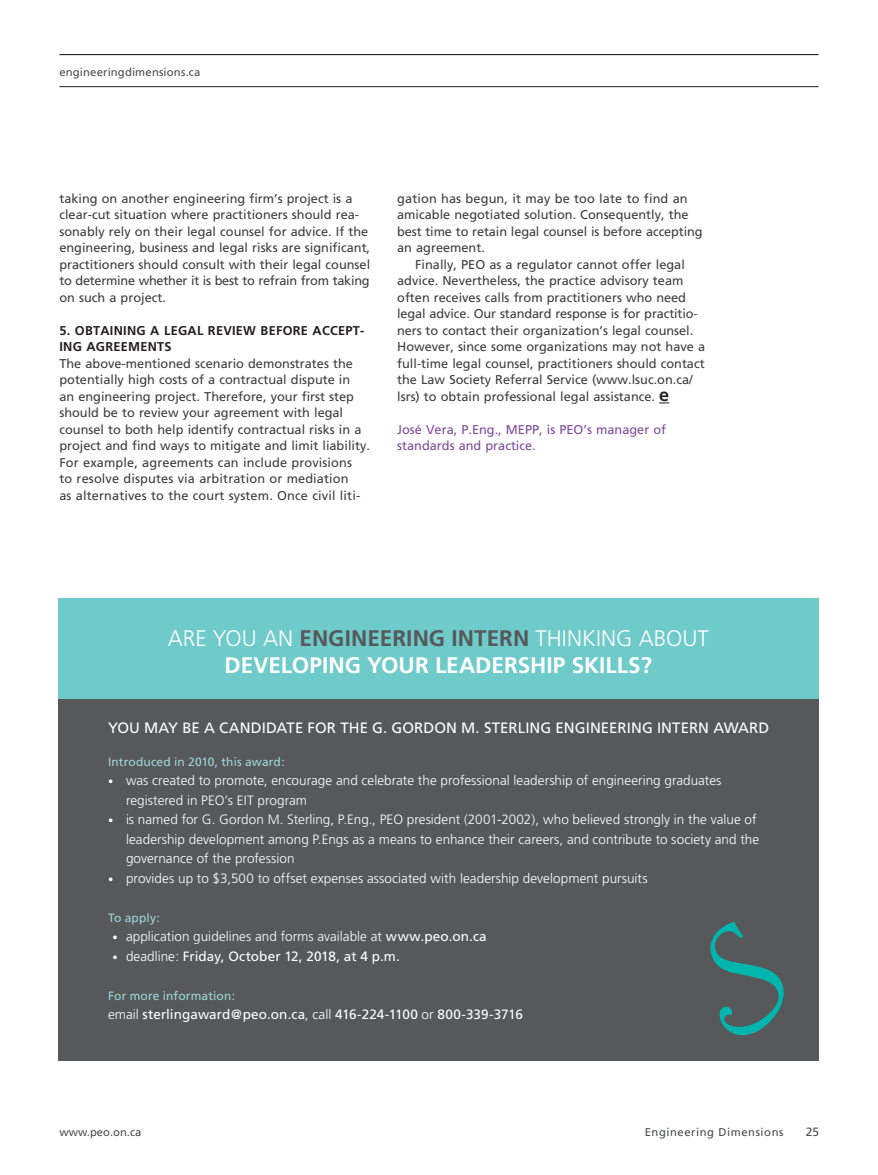
<style>
.page{position:relative;width:878px;height:1175px;background:#fff}
.page>*{position:absolute;margin:0;border:0;box-sizing:border-box;transform-origin:0 0}
.t1{font:700 22.5px/27px "Frutiger";color:#fff;text-align:center}
.t2{font:15px "Frutiger";letter-spacing:.005em;color:#fff}
.t3{font:300 13.5px/19.5px "Frutiger";color:#fff}
.t4{font:13.5px "Frutiger";letter-spacing:.005em;color:#fff}
.t5{font:12.75px/16.5px "Frutiger";color:#3e3e3f}
.t6{font:12.75px/16.5px "Frutiger";color:#804b9d}
.t7{font:700 12.75px/16.5px "Frutiger";letter-spacing:.02em;color:#231f20}
.t8{font:12px "Frutiger";letter-spacing:.01em;color:#9cd8d9}
.t9{font:12px "Frutiger";color:#4b4c4d}
.t10{font:11.25px "Frutiger";letter-spacing:.02em;color:#4b4c4d}
.t11{font:11.25px "Frutiger";letter-spacing:.05em;color:#4b4c4d}
.t12{font:11.25px "Frutiger";color:#4b4c4d}
.s1{font-weight:700;font-size:18px;color:#231f20}
.s2{font-weight:300}
.s3{color:#57585a}
.s4{font-size:10.5px}
.s5{font-weight:400}
.s6{font-weight:300;font-size:10.5px}
</style>
<div class="page">
<hr style="left:59px;top:54px;width:759px;height:1px;background:#231f20">
<hr style="left:59px;top:86px;width:759px;height:1px;background:#231f20">
<div style="left:59px;top:598px;width:759px;height:102px;background:#6fcaca"></div>
<div style="left:59px;top:700px;width:759px;height:360px;background:#57585a"></div>
<svg style="left:710px;top:921px;width:74px;height:115px"></svg>
<p class="t10" style="left:59px;top:65px;width:142px">engineeringdimensions.ca</p>
<p class="t5" style="left:59px;top:190px;width:312px">taking on another engineering firm’s project is a clear-cut situation where practitioners should rea&shy;sonably rely on their legal counsel for advice. If the engineering, business and legal risks are significant, practitioners should consult with their legal counsel to determine whether it is best to refrain from taking on such a project.</p>
<p class="t7" style="left:59px;top:322px;width:306px">5. OBTAINING A LEGAL REVIEW BEFORE ACCEPT-<br>ING AGREEMENTS</p>
<p class="t5" style="left:59px;top:355px;width:312px">The above-mentioned scenario demonstrates the potentially high costs of a contractual dispute in<br>an engineering project. Therefore, your first step should be to review your agreement with legal counsel to both help identify contractual risks in a project and find ways to mitigate and limit liability.<br>For example, agreements can include provisions<br>to resolve disputes via arbitration or mediation<br>as alternatives to the court system. Once civil liti-</p>
<p class="t5" style="left:397px;top:190px;width:307px">gation has begun, it may be too late to find an amicable negotiated solution. Consequently, the best time to retain legal counsel is before accepting an agreement.</p>
<p class="t5" style="left:397px;top:256px;width:309px;text-indent:18px">Finally, PEO as a regulator cannot offer legal advice. Nevertheless, the practice advisory team often receives calls from practitioners who need legal advice. Our standard response is for practitio&shy;ners to contact their organization’s legal counsel.<br>However, since some organizations may not have a full-time legal counsel, practitioners should contact the Law Society Referral Service (www.lsuc.on.ca/ lsrs) to obtain professional legal assistance. <span class="s1">e</span></p>
<p class="t6" style="left:397px;top:421px;width:270px">José Vera, P.Eng., MEPP, is PEO’s manager of standards and practice.</p>
<h1 class="t1" style="left:168px;top:624px;width:542px"><span class="s2">ARE YOU AN</span> <span class="s3">ENGINEERING INTERN</span> <span class="s2">THINKING ABOUT<br></span>DEVELOPING YOUR LEADERSHIP SKILLS?</h1>
<p class="t2" style="left:108px;top:719px;width:662px">YOU MAY BE A CANDIDATE FOR THE G. GORDON M. STERLING ENGINEERING INTERN AWARD</p>
<p class="t8" style="left:108px;top:754px;width:178px">Introduced in 2010, this award:</p>
<p class="t3" style="left:126px;top:771px;width:597px;text-indent:-18px"><span class="s4">•</span> was created to promote, encourage and celebrate the professional leadership of engineering graduates registered in PEO’s EIT program</p>
<p class="t3" style="left:126px;top:810px;width:634px;text-indent:-18px"><span class="s4">•</span> is named for G. Gordon M. Sterling, P.Eng., PEO president (2001-2002), who believed strongly in the value of leadership development among P.Engs as a means to enhance their careers, and contribute to society and the governance of the profession</p>
<p class="t3" style="left:108px;top:868px;width:541px"><span class="s4">•</span> provides up to $3,500 to offset expenses associated with leadership development pursuits</p>
<p class="t8" style="left:108px;top:910px;width:53px">To apply:</p>
<p class="t3" style="left:112px;top:927px;width:376px"><span class="s4">•</span> application guidelines and forms available at <span class="s5">www.peo.on.ca</span></p>
<p class="t4" style="left:112px;top:948px;width:289px"><span class="s6">•</span> <span class="s2">deadline:</span> Friday, October 12, 2018, at 4 p.m.</p>
<p class="t8" style="left:108px;top:988px;width:129px">For more information:</p>
<p class="t4" style="left:108px;top:1006px;width:416px"><span class="s2">email</span> sterlingaward@peo.on.ca<span class="s2">, call</span> 416-224-1100 <span class="s2">or</span> 800-339-3716</p>
<p class="t12" style="left:59px;top:1125px;width:83px">www.peo.on.ca</p>
<p class="t11" style="left:644px;top:1125px;width:140px">Engineering Dimensions</p>
<p class="t9" style="left:805px;top:1124px;width:15px">25</p>
</div>
